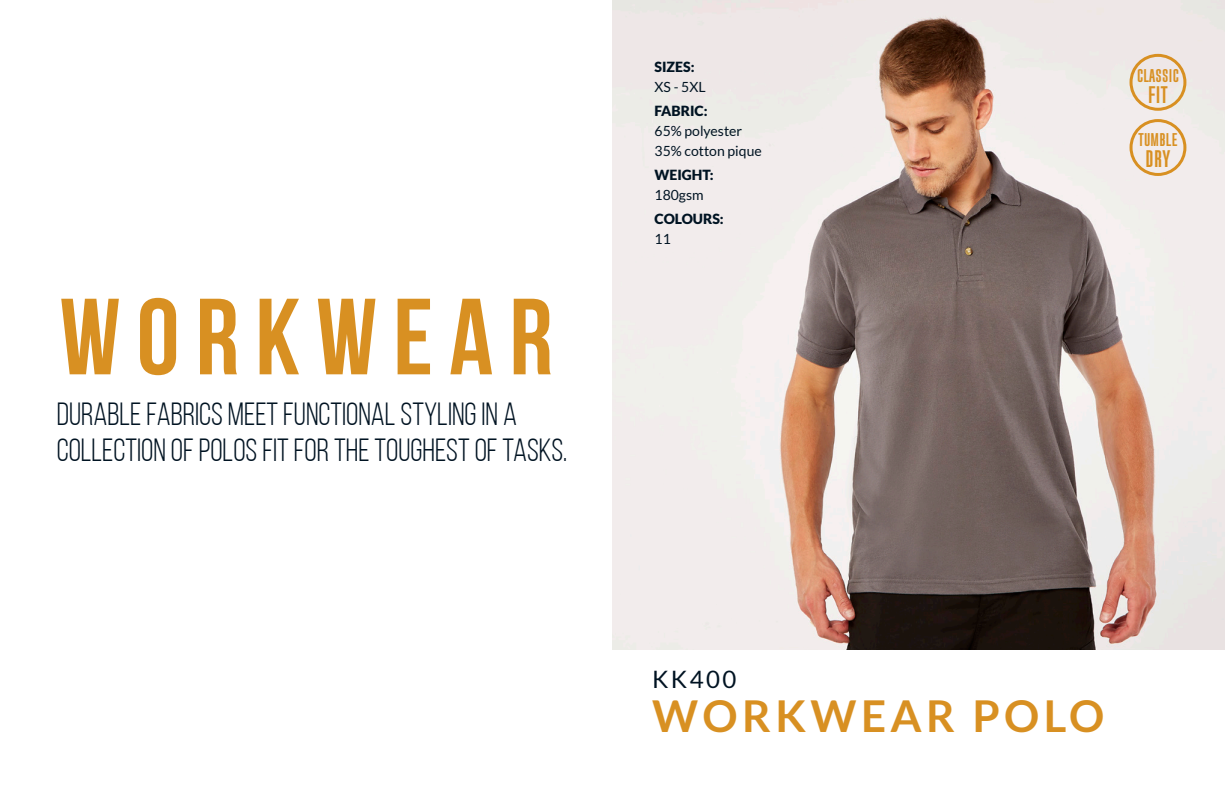
<style>
.page{position:relative;width:1225px;height:791px;background:#fff}
.page>*{position:absolute;margin:0;border:0;box-sizing:border-box;transform-origin:0 0}
.t1{font:700 108px "Bebas Neue";letter-spacing:.15em;color:#d89022}
.t2{font:700 44px "Lato";letter-spacing:.1em;color:#d89022}
.t3{font:32px "Bebas Neue";color:#001322}
.t4{font:500 24.3px "Ticketbook";letter-spacing:.015em;color:#d89022}
.t5{font:24px "Lato";letter-spacing:.1em;color:#001322}
.t6{font:500 18.7px "Ticketbook";letter-spacing:.015em;color:#d89022}
.t7{font:14px "Lato";color:#001322}
.t8{font:900 14px "Lato";color:#001322}
</style>
<div class="page">
<img style="left:612px;top:0;width:613px;height:649px">
<div style="left:1129px;top:54px;width:57px;height:57px;border:3px solid #d89022;border-radius:50%"></div>
<div style="left:1129px;top:119px;width:57px;height:57px;border:3px solid #d89022;border-radius:50%"></div>
<p class="t1" style="left:60px;top:278px;width:495px">WORKWEAR</p>
<p class="t3" style="left:57px;top:397px;width:462px">DURABLE FABRICS MEET FUNCTIONAL STYLING IN A</p>
<p class="t3" style="left:57px;top:433px;width:512px">COLLECTION OF POLOS FIT FOR THE TOUGHEST OF TASKS.</p>
<p class="t8" style="left:654px;top:59px;width:41px">SIZES:</p>
<p class="t7" style="left:654px;top:80px;width:53px">XS - 5XL</p>
<p class="t8" style="left:654px;top:103px;width:55px">FABRIC:</p>
<p class="t7" style="left:654px;top:124px;width:89px">65% polyester</p>
<p class="t7" style="left:654px;top:144px;width:109px">35% cotton pique</p>
<p class="t8" style="left:654px;top:167px;width:61px">WEIGHT:</p>
<p class="t7" style="left:654px;top:188px;width:51px">180gsm</p>
<p class="t8" style="left:654px;top:211px;width:71px">COLOURS:</p>
<p class="t7" style="left:654px;top:232px;width:18px">11</p>
<p class="t6" style="left:1137px;top:65px;width:43px">CLASSIC</p>
<p class="t4" style="left:1148px;top:81px;width:21px">FIT</p>
<p class="t6" style="left:1138px;top:129px;width:41px">TUMBLE</p>
<p class="t4" style="left:1145px;top:145px;width:26px">DRY</p>
<p class="t5" style="left:652px;top:666px;width:86px">KK400</p>
<p class="t2" style="left:652px;top:691px;width:454px">WORKWEAR POLO</p>
</div>
